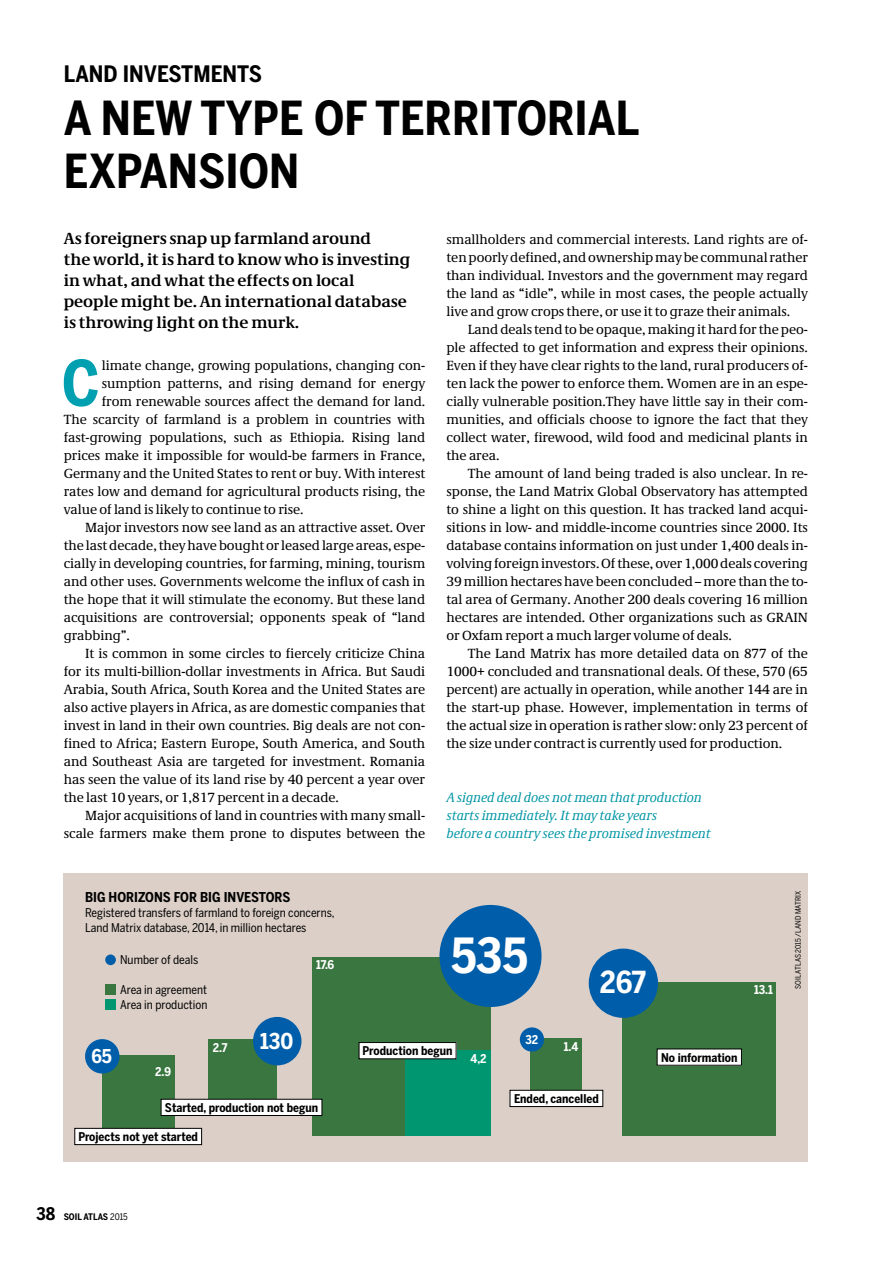
<style>
.page{position:relative;width:893px;height:1263px;background:#fff}
.page>*{position:absolute;margin:0;border:0;box-sizing:border-box;transform-origin:0 0}
.t1{font:700 62.1px "Benton Sans Cond";color:#00a0b1}
.t2{font:700 48px "Benton Sans Cond";color:#fff}
.t3{font:700 46.5px/52.5px "Benton Sans Cond";color:#000}
.t4{font:700 30px "Benton Sans Cond";color:#fff}
.t5{font:700 22.5px "Benton Sans Cond";color:#000}
.t6{font:700 21.75px "Benton Sans Cond";color:#fff}
.t7{font:700 18.9px "Benton Sans Cond";color:#fff}
.t8{font:700 16.5px/21px "Neue Demos";color:#000}
.t9{font:13.5px/18px "Demos Pro";letter-spacing:-.005em;color:#000;text-align:justify}
.t10{font:italic 13.5px/18px "Demos Pro";letter-spacing:-.005em;color:#0095a4}
.t11{font:700 13.5px "Benton Sans Cond";color:#000}
.t12{font:12px/15px "Benton Sans Cond";color:#000}
.t13{font:700 12px "Benton Sans Cond";color:#000}
.t14{font:700 12px "Benton Sans Cond";color:#fff}
.t15{font:700 9px "Benton Sans Cond";color:#000}
.t16{font:7.5px "Benton Sans Cond";color:#000}
.s1{font-size:17.25px}
.s2{font-weight:400}
</style>
<div class="page">
<div style="left:64px;top:874px;width:744px;height:288px;background:#dbcfc7"></div>
<div style="left:102px;top:1056px;width:73px;height:72px;background:#3a763f"></div>
<div style="left:209px;top:1040px;width:68px;height:68px;background:#3a763f"></div>
<div style="left:531px;top:1039px;width:51px;height:51px;background:#3a763f"></div>
<div style="left:623px;top:982px;width:153px;height:153px;background:#3a763f"></div>
<div style="left:312px;top:957px;width:178px;height:178px;background:#3a763f"></div>
<div style="left:405px;top:1050px;width:85px;height:85px;background:#009770"></div>
<div style="left:85px;top:1039px;width:34px;height:34px;background:#005da9;border-radius:50%"></div>
<div style="left:253px;top:1017px;width:48px;height:48px;background:#005da9;border-radius:50%"></div>
<div style="left:439px;top:905px;width:102px;height:102px;background:#005da9;border-radius:50%"></div>
<div style="left:520px;top:1027px;width:24px;height:25px;background:#005da9;border-radius:50%"></div>
<div style="left:589px;top:948px;width:69px;height:70px;background:#005da9;border-radius:50%"></div>
<div style="left:161px;top:1099px;width:161px;height:16px;background:#fff"></div>
<div style="left:161px;top:1099px;width:161px;height:17px;border:1px solid #000"></div>
<div style="left:510px;top:1090px;width:93px;height:16px;background:#fff"></div>
<div style="left:510px;top:1090px;width:93px;height:17px;border:1px solid #000"></div>
<div style="left:657px;top:1049px;width:84px;height:16px;background:#fff"></div>
<div style="left:657px;top:1048px;width:85px;height:17px;border:1px solid #000"></div>
<div style="left:75px;top:1128px;width:127px;height:16px;background:#fff"></div>
<div style="left:74px;top:1128px;width:128px;height:17px;border:1px solid #000"></div>
<div style="left:359px;top:1042px;width:97px;height:17px;background:#fff"></div>
<div style="left:359px;top:1042px;width:97px;height:17px;border:1px solid #000"></div>
<div style="left:105px;top:984px;width:11px;height:11px;background:#3a763f"></div>
<div style="left:105px;top:999px;width:11px;height:11px;background:#009770"></div>
<div style="left:105px;top:954px;width:11px;height:11px;background:#005da9;border-radius:50%"></div>
<h3 class="t5" style="left:64px;top:60px;width:200px">LAND INVESTMENTS</h3>
<h3 class="t3" style="left:64px;top:93px;width:577px">A NEW TYPE OF TERRITORIAL<br>EXPANSION</h3>
<p class="t8" style="left:64px;top:227px;width:348px">As foreigners snap up farmland around<br>the world, it is hard to know who is investing in what, and what the effects on local people might be. An international database is throwing light on the murk.</p>
<h1 class="t1" style="left:62px;top:347px;width:39px">C</h1>
<p class="t9" style="left:102px;top:356px;width:325px">limate change, growing populations, changing con-</p>
<p class="t9" style="left:102px;top:374px;width:325px">sumption patterns, and rising demand for energy</p>
<p class="t9" style="left:102px;top:392px;width:325px">from renewable sources affect the demand for land.</p>
<p class="t9" style="left:64px;top:410px;width:363px">The scarcity of farmland is a problem in countries with</p>
<p class="t9" style="left:64px;top:428px;width:363px">fast-growing populations, such as Ethiopia. Rising land</p>
<p class="t9" style="left:64px;top:446px;width:363px">prices make it impossible for would-be farmers in France,</p>
<p class="t9" style="left:64px;top:464px;width:363px">Germany and the United States to rent or buy. With interest</p>
<p class="t9" style="left:64px;top:482px;width:363px">rates low and demand for agricultural products rising, the</p>
<p class="t9" style="left:64px;top:500px;width:241px">value of land is likely to continue to rise.</p>
<p class="t9" style="left:85px;top:518px;width:342px">Major investors now see land as an attractive asset. Over</p>
<p class="t9" style="left:64px;top:536px;width:363px">the last decade, they have bought or leased large areas, espe-</p>
<p class="t9" style="left:64px;top:554px;width:363px">cially in developing countries, for farming, mining, tourism</p>
<p class="t9" style="left:64px;top:572px;width:363px">and other uses. Governments welcome the influx of cash in</p>
<p class="t9" style="left:64px;top:590px;width:363px">the hope that it will stimulate the economy. But these land</p>
<p class="t9" style="left:64px;top:608px;width:363px">acquisitions are controversial; opponents speak of “land</p>
<p class="t9" style="left:64px;top:626px;width:68px">grabbing”.</p>
<p class="t9" style="left:85px;top:644px;width:342px">It is common in some circles to fiercely criticize China</p>
<p class="t9" style="left:64px;top:662px;width:363px">for its multi-billion-dollar investments in Africa. But Saudi</p>
<p class="t9" style="left:64px;top:680px;width:363px">Arabia, South Africa, South Korea and the United States are</p>
<p class="t9" style="left:64px;top:698px;width:363px">also active players in Africa, as are domestic companies that</p>
<p class="t9" style="left:64px;top:716px;width:363px">invest in land in their own countries. Big deals are not con-</p>
<p class="t9" style="left:64px;top:734px;width:363px">fined to Africa; Eastern Europe, South America, and South</p>
<p class="t9" style="left:64px;top:752px;width:363px">and Southeast Asia are targeted for investment. Romania</p>
<p class="t9" style="left:64px;top:770px;width:363px">has seen the value of its land rise by 40 percent a year over</p>
<p class="t9" style="left:64px;top:788px;width:277px">the last 10 years, or 1,817 percent in a decade.</p>
<p class="t9" style="left:85px;top:806px;width:342px">Major acquisitions of land in countries with many small-</p>
<p class="t9" style="left:64px;top:824px;width:363px">scale farmers make them prone to disputes between the</p>
<p class="t11" style="left:85px;top:889px;width:207px">BIG HORIZONS FOR BIG INVESTORS</p>
<p class="t12" style="left:85px;top:905px;width:251px">Registered transfers of farmland to foreign concerns,<br>Land Matrix database, 2014, in million hectares</p>
<p class="t12" style="left:120px;top:952px;width:80px">Number of deals</p>
<p class="t12" style="left:120px;top:982px;width:89px">Area in agreement<br>Area in production</p>
<p class="t14" style="left:316px;top:958px;width:20px">17.6</p>
<p class="t9" style="left:446px;top:230px;width:363px">smallholders and commercial interests. Land rights are of&shy;ten poorly defined, and ownership may be communal rather than individual. Investors and the government may regard the land as “idle”, while in most cases, the people actually live and grow crops there, or use it to graze their animals.</p>
<p class="t9" style="left:446px;top:320px;width:363px;text-indent:21px">Land deals tend to be opaque, making it hard for the peo&shy;ple affected to get information and express their opinions.<br>Even if they have clear rights to the land, rural producers of&shy;ten lack the power to enforce them. Women are in an espe&shy;cially vulnerable position.They have little say in their com&shy;munities, and officials choose to ignore the fact that they collect water, firewood, wild food and medicinal plants in the area.</p>
<p class="t9" style="left:446px;top:464px;width:363px;text-indent:21px">The amount of land being traded is also unclear. In re&shy;sponse, the Land Matrix Global Observatory has attempted to shine a light on this question. It has tracked land acqui&shy;sitions in low- and middle-income countries since 2000. Its database contains information on just under 1,400 deals in&shy;volving foreign investors. Of these, over 1,000 deals covering 39 million hectares have been concluded – more than the to&shy;tal area of Germany. Another 200 deals covering 16 million hectares are intended. Other organizations such as GRAIN or Oxfam report a much larger volume of deals.</p>
<p class="t9" style="left:446px;top:644px;width:363px;text-indent:21px">The Land Matrix has more detailed data on 877 of the 1000+ concluded and transnational deals. Of these, 570 (65 percent) are actually in operation, while another 144 are in the start-up phase. However, implementation in terms of the actual size in operation is rather slow: only 23 percent of the size under contract is currently used for production.</p>
<p class="t10" style="left:446px;top:788px;width:266px">A signed deal does not mean that production starts immediately. It may take years<br>before a country sees the promised investment</p>
<h2 class="t2" style="left:451px;top:927px;width:78px">535</h2>
<h3 class="t4" style="left:600px;top:965px;width:47px">267</h3>
<p class="t14" style="left:754px;top:983px;width:20px">13.1</p>
<p class="t16" style="left:794px;top:989px;width:100px;rotate:-90deg">SOIL ATLAS 2015/ LAND MATRIX</p>
<h3 class="t7" style="left:92px;top:1045px;width:22px">65</h3>
<p class="t14" style="left:155px;top:1065px;width:17px">2.9</p>
<p class="t14" style="left:213px;top:1041px;width:16px">2.7</p>
<h3 class="t6" style="left:260px;top:1028px;width:35px">130</h3>
<p class="t14" style="left:525px;top:1033px;width:14px">32</p>
<p class="t13" style="left:363px;top:1044px;width:92px">Production begun</p>
<p class="t14" style="left:471px;top:1051px;width:18px">4,2</p>
<p class="t14" style="left:564px;top:1039px;width:16px">1.4</p>
<p class="t13" style="left:165px;top:1100px;width:155px">Started, production not begun</p>
<p class="t13" style="left:514px;top:1091px;width:86px">Ended, cancelled</p>
<p class="t13" style="left:78px;top:1129px;width:121px">Projects not yet started</p>
<p class="t15" style="left:36px;top:1212px;width:93px"><span class="s1">38</span> SOIL ATLAS <span class="s2">2015</span></p>
<p class="t13" style="left:661px;top:1050px;width:78px">No information</p>
</div>
